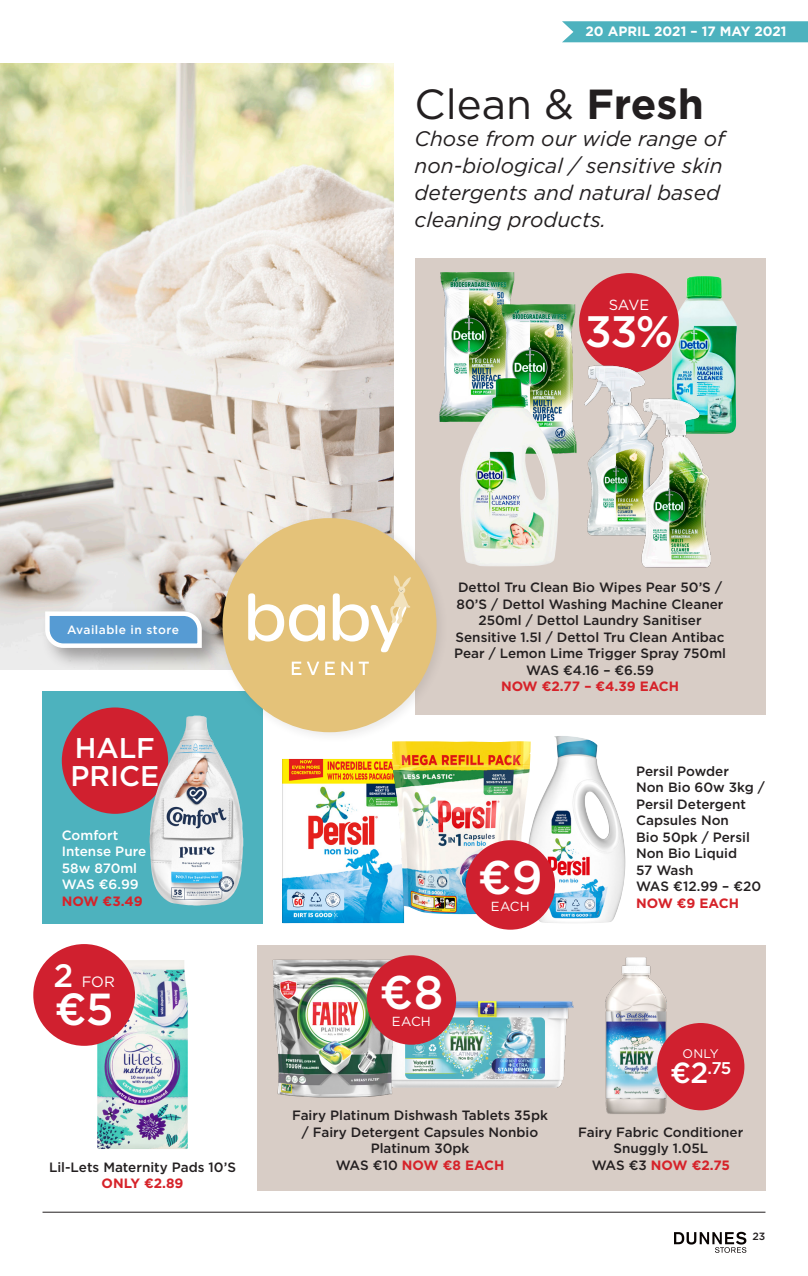
<style>
.page{position:relative;width:808px;height:1276px;background:#fff}
.page>*{position:absolute;margin:0;border:0;box-sizing:border-box;transform-origin:0 0}
.t1{font:500 47.1px "Gotham";color:#fff}
.t2{font:500 44.85px "Gotham";color:#fff}
.t3{font:500 43.95px "Gotham";color:#fff}
.t4{font:42px "Gotham";color:#231f20}
.t5{font:500 28.5px "Gotham";letter-spacing:-.005em;color:#fff}
.t6{font:italic 21px/27px "Gotham";color:#231f20}
.t7{font:500 16.95px "Gotham";color:#fff}
.t8{font:15px "Gotham";color:#fff}
.t9{font:14.7px "Gotham";color:#fff}
.Descriptor{font:500 13.5px/16.5px "Gotham";color:#231f20;text-align:center}
.Descriptor-2{font:700 13.5px "Gotham";color:#d62229}
.Descriptor-3{font:500 13.5px/16.5px "Gotham";color:#fff}
.t10{font:700 13.5px "Gotham";color:#fff}
.t11{font:13.2px "Gotham";letter-spacing:.01em;color:#fff}
.t12{font:12.45px "Gotham";color:#fff}
.t13{font:500 12px "Gotham";letter-spacing:.04em;color:#fff}
.t14{font:500 10.5px "Gotham";color:#231f20}
.s1{font-weight:700}
.s2{font-weight:500;font-size:32.4px}
.s3{font-size:29.1px}
.s4{font-weight:500;color:#231f20}
</style>
<div class="page">
<img style="left:0;top:64px;width:393px;height:605px">
<div style="left:415px;top:258px;width:350px;height:456px;background:#d8cdc6"></div>
<div style="left:43px;top:691px;width:220px;height:233px;background:#4db2be"></div>
<div style="left:256px;top:945px;width:509px;height:246px;background:#d8cdc6"></div>
<img style="left:406px;top:984px;width:168px;height:104px">
<img style="left:272px;top:957px;width:134px;height:141px">
<div style="left:216px;top:512px;width:233px;height:232px;background:#231f20;opacity:.1"></div>
<div style="left:222px;top:518px;width:214px;height:214px;background:#e4c279;border-radius:50%"></div>
<svg style="left:292px;top:661px;width:77px;height:14px"></svg>
<svg style="left:248px;top:575px;width:163px;height:77px"></svg>
<img style="left:439px;top:272px;width:76px;height:150px">
<img style="left:460px;top:301px;width:136px;height:77px">
<img style="left:671px;top:276px;width:66px;height:118px">
<img style="left:460px;top:378px;width:97px;height:188px">
<img style="left:97px;top:960px;width:91px;height:189px">
<div style="left:33px;top:944px;width:102px;height:102px;background:#d0202f;border-radius:50%"></div>
<div style="left:40px;top:606px;width:185px;height:65px;background:#231f20;opacity:.4"></div>
<svg style="left:43px;top:609px;width:161px;height:41px"></svg>
<img style="left:282px;top:759px;width:122px;height:164px">
<img style="left:392px;top:741px;width:133px;height:173px">
<img style="left:605px;top:957px;width:83px;height:157px">
<div style="left:657px;top:1023px;width:87px;height:87px;background:#d0202f;border-radius:50%"></div>
<div style="left:62px;top:707px;width:106px;height:107px;background:#d0202f;border-radius:50%"></div>
<img style="left:149px;top:715px;width:94px;height:190px">
<div style="left:579px;top:273px;width:100px;height:100px;background:#d0202f;border-radius:50%"></div>
<div style="left:367px;top:955px;width:89px;height:89px;background:#d0202f;border-radius:50%"></div>
<img style="left:525px;top:736px;width:100px;height:187px">
<div style="left:466px;top:840px;width:89px;height:89px;background:#d0202f;border-radius:50%"></div>
<img style="left:531px;top:362px;width:178px;height:177px">
<img style="left:586px;top:394px;width:151px;height:174px">
<hr style="left:43px;top:1211px;width:722px;height:1px;background:#231f20">
<svg style="left:674px;top:1231px;width:72px;height:21px"></svg>
<svg style="left:562px;top:21px;width:246px;height:21px;background:#53b4c0"></svg>
<p class="t10" style="left:585px;top:23px;width:203px">20 APRIL 2021 – 17 MAY 2021</p>
<p class="t4" style="left:415px;top:77px;width:291px">Clean &amp; <span class="s1">Fresh</span></p>
<p class="t6" style="left:415px;top:124px;width:312px">Chose from our wide range of non-biological / sensitive skin detergents and natural based cleaning products.</p>
<p class="t9" style="left:609px;top:295px;width:42px">SAVE</p>
<p class="t3" style="left:585px;top:302px;width:90px">33%</p>
<p class="t13" style="left:67px;top:621px;width:113px">Available in store</p>
<p class="t5" style="left:75px;top:729px;width:82px">HALF</p>
<p class="t5" style="left:71px;top:757px;width:90px">PRICE</p>
<p class="Descriptor-3" style="left:62px;top:826px;width:86px">Comfort<br>Intense Pure<br>58w 870ml</p>
<p class="Descriptor-3" style="left:62px;top:876px;width:78px">WAS €6.99</p>
<p class="Descriptor-2" style="left:62px;top:892px;width:82px">NOW €3.49</p>
<p class="t8" style="left:53px;top:972px;width:63px"><span class="s2">2</span> FOR</p>
<p class="t2" style="left:55px;top:979px;width:61px">€5</p>
<p class="Descriptor" style="left:49px;top:1158px;width:188px">Lil-Lets Maternity Pads 10’S</p>
<p class="Descriptor-2" style="left:102px;top:1174px;width:83px">ONLY €2.89</p>
<p class="Descriptor" style="left:454px;top:579px;width:273px">Dettol Tru Clean Bio Wipes Pear 50’S / 80’S / Dettol Washing Machine Cleaner 250ml / Dettol Laundry Sanitiser Sensitive 1.5l / Dettol Tru Clean Antibac Pear / Lemon Lime Trigger Spray 750ml</p>
<p class="Descriptor" style="left:526px;top:662px;width:129px">WAS €4.16 – €6.59</p>
<p class="Descriptor-2" style="left:501px;top:678px;width:179px">NOW €2.77 – €4.39 EACH</p>
<p class="t1" style="left:379px;top:962px;width:66px">€8</p>
<p class="t11" style="left:392px;top:1013px;width:40px">EACH</p>
<p class="Descriptor" style="left:636px;top:762px;width:130px;text-align:left">Persil Powder<br>Non Bio 60w 3kg /<br>Persil Detergent<br>Capsules Non<br>Bio 50pk / Persil<br>Non Bio Liquid<br>57 Wash</p>
<p class="Descriptor" style="left:636px;top:878px;width:127px">WAS €12.99 – €20</p>
<p class="t1" style="left:478px;top:847px;width:66px">€9</p>
<p class="t11" style="left:491px;top:898px;width:40px">EACH</p>
<p class="Descriptor-2" style="left:636px;top:894px;width:104px">NOW €9 EACH</p>
<p class="t12" style="left:683px;top:1045px;width:38px">ONLY</p>
<p class="t7" style="left:670px;top:1057px;width:63px"><span class="s3">€2</span>.75</p>
<p class="Descriptor" style="left:292px;top:1107px;width:257px">Fairy Platinum Dishwash Tablets 35pk / Fairy Detergent Capsules Nonbio<br>Platinum 30pk</p>
<p class="Descriptor-2" style="left:336px;top:1156px;width:170px"><span class="s4">WAS €10</span> NOW €8 EACH</p>
<p class="Descriptor" style="left:578px;top:1123px;width:167px">Fairy Fabric Conditioner<br>Snuggly 1.05L</p>
<p class="Descriptor-2" style="left:592px;top:1156px;width:140px"><span class="s4">WAS €3</span> NOW €2.75</p>
<p class="t14" style="left:753px;top:1229px;width:14px">23</p>
</div>
